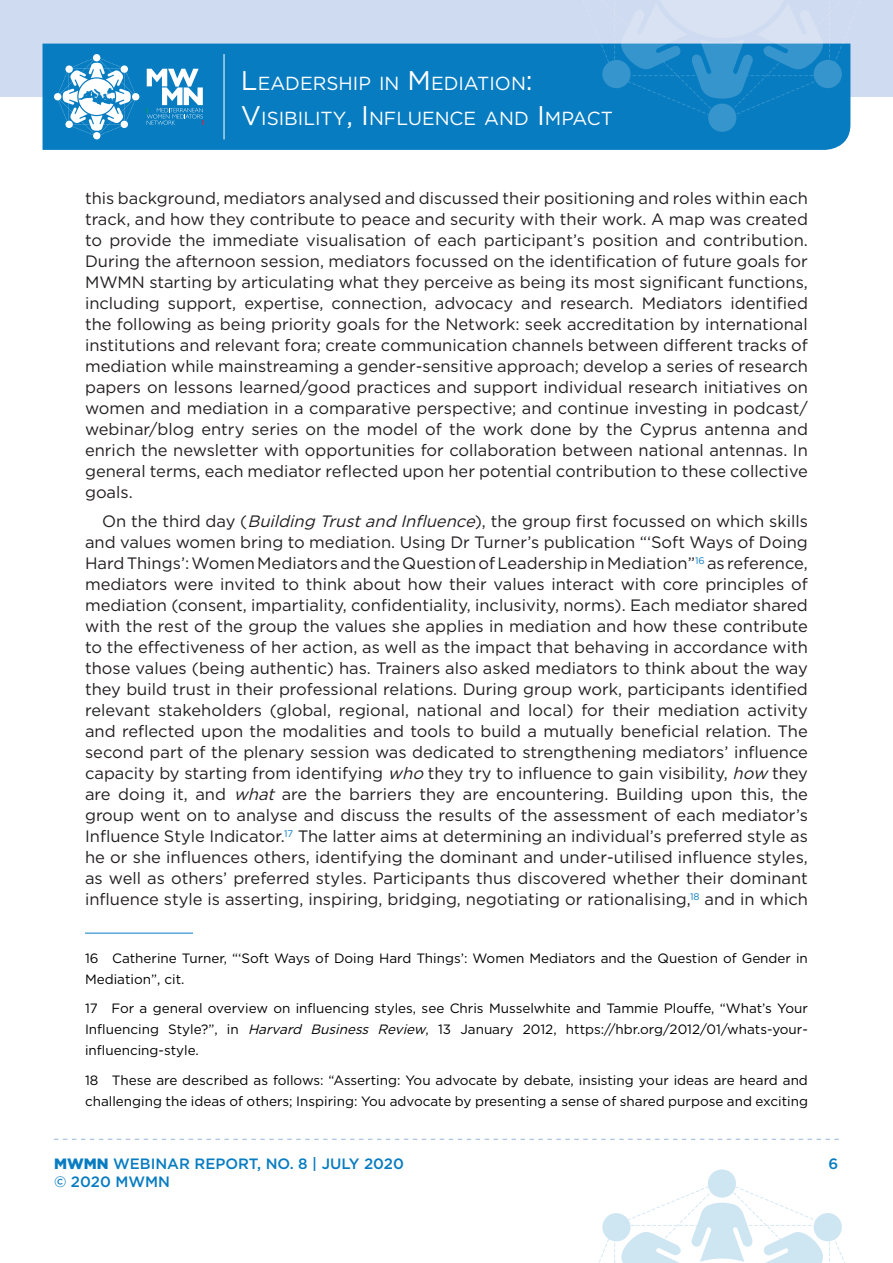
<style>
.page{position:relative;width:893px;height:1263px;background:#fff}
.page>*{position:absolute;margin:0;border:0;box-sizing:border-box;transform-origin:0 0}
.t1{font:18.9px/35.5px "Gotham";color:#fff}
.testo_base{font:16.5px/21px "Gotham";color:#231f20;text-align:justify}
.t2{font:500 15px "Gotham";color:#077cc1}
.testo_note{font:13.5px/21px "Gotham";color:#000}
.s1{font-size:27px}
.s2{font-style:italic}
.s3{font-weight:900}
</style>
<div class="page">
<div style="left:0;top:0;width:893px;height:97px;background:#cfdbf0"></div>
<svg style="left:599px;top:1169px;width:246px;height:94px"></svg>
<svg style="left:54px;top:1139px;width:785px;height:1px"></svg>
<div style="left:43px;top:44px;width:807px;height:106px;background:#077cc1"></div>
<div style="left:93px;top:54px;width:7px;height:7px;background:#fff;border-radius:50%"></div>
<div style="left:132px;top:93px;width:7px;height:7px;background:#fff;border-radius:50%"></div>
<div style="left:54px;top:93px;width:7px;height:7px;background:#fff;border-radius:50%"></div>
<div style="left:93px;top:132px;width:7px;height:7px;background:#fff;border-radius:50%"></div>
<svg style="left:57px;top:57px;width:80px;height:79px"></svg>
<svg style="left:147px;top:69px;width:56px;height:56px;background:#62abd7"></svg>
<svg style="left:575px;top:43px;width:276px;height:89px;background:#1583c4"></svg>
<hr style="left:224px;top:54px;width:1px;height:85px;background:#fff">
<hr style="left:85px;top:933px;width:108px;height:1px;background:#077cc1">
<p class="t1" style="left:241px;top:65px;width:373px"><span class="s1">L</span>EADERSHIP IN <span class="s1">M</span>EDIATION<span class="s1">:<br>V</span>ISIBILITY<span class="s1">, I</span> NFLUENCE AND <span class="s1">I</span> M PACT</p>
<p class="testo_base" style="left:85px;top:187px;width:724px">this background, mediators analysed and discussed their positioning and roles within each track, and how they contribute to peace and security with their work. A map was created to provide the immediate visualisation of each participant’s position and contribution.<br>During the afternoon session, mediators focussed on the identification of future goals for MWMN starting by articulating what they perceive as being its most significant functions, including support, expertise, connection, advocacy and research. Mediators identified the following as being priority goals for the Network: seek accreditation by international institutions and relevant fora; create communication channels between different tracks of mediation while mainstreaming a gender-sensitive approach; develop a series of research papers on lessons learned/good practices and support individual research initiatives on women and mediation in a comparative perspective; and continue investing in podcast/ webinar/blog entry series on the model of the work done by the Cyprus antenna and enrich the newsletter with opportunities for collaboration between national antennas. In general terms, each mediator reflected upon her potential contribution to these collective goals.</p>
<p class="testo_base" style="left:85px;top:511px;width:724px;text-indent:17px">On the third day (<span class="s2">Building Trustand Influence</span>), the group first focussed on which skills and values women bring to mediation. Using Dr Turner’s publication “‘Soft Ways of Doing Hard Things’: Women Mediators and the Question of Leadership in Mediation”<sup>16</sup> as reference, mediators were invited to think about how their values interact with core principles of mediation (consent, impartiality, confidentiality, inclusivity, norms). Each mediator shared with the rest of the group the values she applies in mediation and how these contribute to the effectiveness of her action, as well as the impact that behaving in accordance with those values (being authentic) has. Trainers also asked mediators to think about the way they build trust in their professional relations. During group work, participants identified relevant stakeholders (global, regional, national and local) for their mediation activity and reflected upon the modalities and tools to build a mutually beneficial relation. The second part of the plenary session was dedicated to strengthening mediators’ influence capacity by starting from identifying <span class="s2">who</span> they try to influence to gain visibility, <span class="s2">how</span> they are doing it, and <span class="s2">what</span> are the barriers they are encountering. Building upon this, the group went on to analyse and discuss the results of the assessment of each mediator’s Influence Style Indicator.<sup>17</sup> The latter aims at determining an individual’s preferred style as he or she influences others, identifying the dominant and under-utilised influence styles, as well as others’ preferred styles. Participants thus discovered whether their dominant influence style is asserting, inspiring, bridging, negotiating or rationalising,<sup>18</sup> and in which</p>
<p class="testo_note" style="left:85px;top:947px;width:724px">16 Catherine Turner, “‘Soft Ways of Doing Hard Things’: Women Mediators and the Question of Gender in<br>Mediation”, cit.</p>
<p class="testo_note" style="left:85px;top:997px;width:724px;text-align:justify">17 For a general overview on influencing styles, see Chris Musselwhite and Tammie Plouffe, “What’s Your Influencing Style?”, in <span class="s2">Harvard Business Review</span>, 13 January 2012, https://hbr.org/2012/01/whats-your&shy;influencing-style.</p>
<p class="testo_note" style="left:85px;top:1069px;width:724px">18 These are described as follows: “Asserting: You advocate by debate, insisting your ideas are heard and challenging the ideas of others; Inspiring: You advocate by presenting a sense of shared purpose and exciting</p>
<p class="t2" style="left:54px;top:1153px;width:351px"><span class="s3">MWMN</span> WEBINAR REPORT, NO. 8 | JULY 2020</p>
<p class="t2" style="left:828px;top:1153px;width:11px">6</p>
<p class="t2" style="left:54px;top:1171px;width:118px">© 2020 MWMN</p>
</div>
